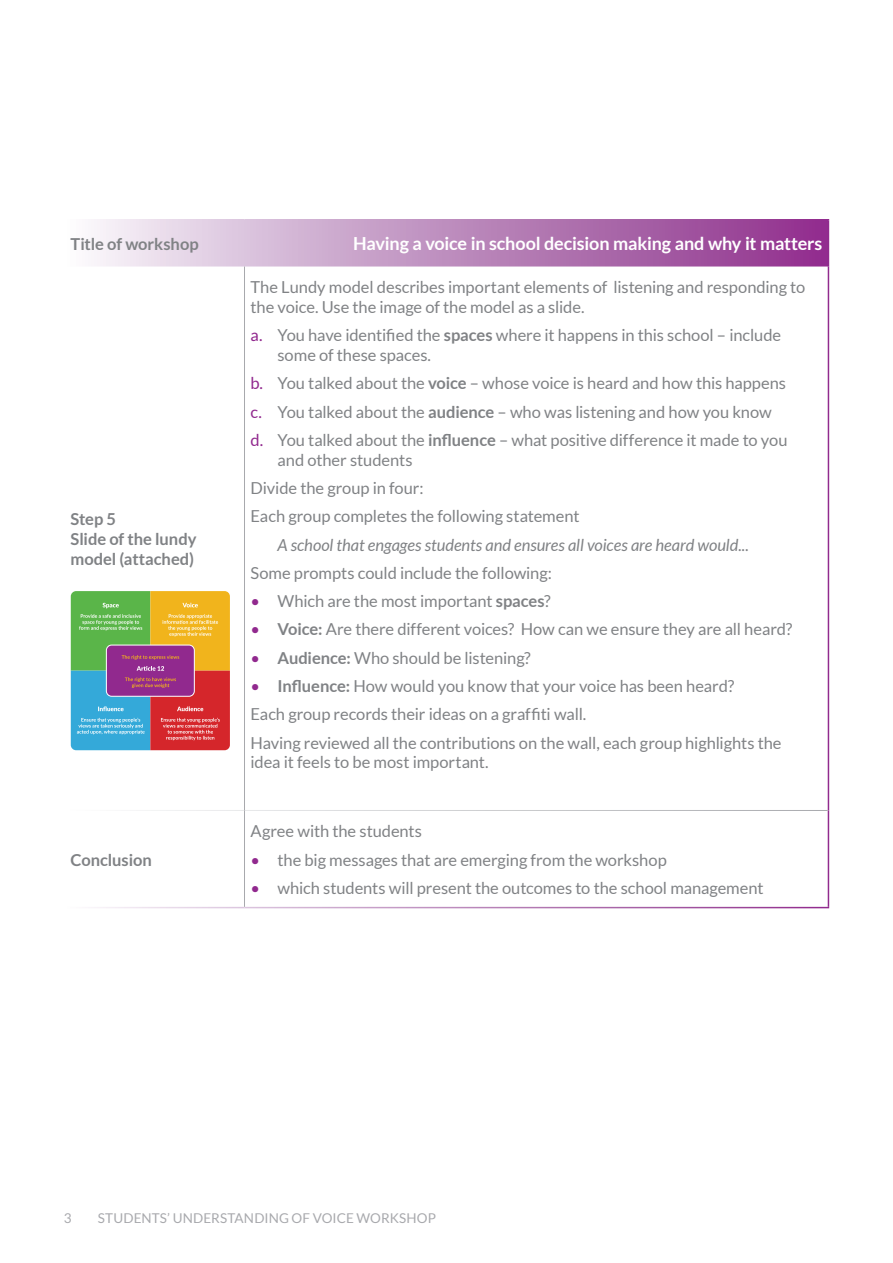
<style>
.page{position:relative;width:893px;height:1263px;background:#fff}
.page>*{position:absolute;margin:0;border:0;box-sizing:border-box;transform-origin:0 0}
.t1{font:700 18px "Lato";letter-spacing:-.01em;color:#fff}
.t2{font:16.5px/28.3px "Lato";letter-spacing:-.005em;color:#808285}
.t3{font:italic 16.5px "Lato";letter-spacing:-.005em;color:#808285}
.t4{font:700 16.5px/19.8px "Lato";letter-spacing:-.005em;color:#808285}
.t5{font:13.5px "Lato";letter-spacing:.01em;color:#a8a9ad}
.s1{color:#91298e}
.s2{font-weight:700}
</style>
<div class="page">
<svg style="left:94px;top:220px;width:734px;height:46px;background:#be8cbe"></svg>
<hr style="left:244px;top:266px;width:1px;height:544px;background:#a8a9ad">
<hr style="left:244px;top:810px;width:1px;height:97px;background:#a8a9ad">
<svg style="left:71px;top:591px;width:159px;height:159px;background:#9a856d"></svg>
<p class="t4" style="left:71px;top:234px;width:130px">Title of workshop</p>
<p class="t1" style="left:353px;top:233px;width:471px">Having a voice in school decision making and why it matters</p>
<p class="t4" style="left:71px;top:509px;width:128px">Step 5<br>Slide of the lundy model (attached)</p>
<p class="t4" style="left:70px;top:849px;width:83px">Conclusion</p>
<p class="t2" style="left:250px;top:277px;width:556px;line-height:19.8px">The Lundy model describes important elements of listening and responding to the voice. Use the image of the model as a slide.</p>
<p class="t2" style="left:277px;top:325px;width:505px;line-height:19.8px;text-indent:-27px"><span class="s1">a.</span> You have identified the <span class="s2">spaces</span> where it happens in this school – include some of these spaces.</p>
<p class="t2" style="left:250px;top:369px;width:538px"><span class="s1">b.</span> You talked about the <span class="s2">voice</span> – whose voice is heard and how this happens <span class="s1">c.</span> You talked about the <span class="s2">audience</span> – who was listening and how you know <span class="s1">d.</span> You talked about the <span class="s2">influence</span> – what positive difference it made to you</p>
<p class="t2" style="left:250px;top:445px;width:331px;text-indent:27px">and other students<br>Divide the group in four:<br>Each group completes the following statement</p>
<p class="t3" style="left:277px;top:535px;width:473px">A school that engages students and ensures all voices are heard would...</p>
<p class="t2" style="left:250px;top:559px;width:303px">Some prompts could include the following:</p>
<p class="t2" style="left:250px;top:587px;width:302px"><span class="s1">•</span> Which are the most important <span class="s2">spaces</span>?</p>
<p class="t2" style="left:250px;top:615px;width:543px"><span class="s1">•</span> <span class="s2">Voice:</span> Are there different voices? How can we ensure they are all heard?</p>
<p class="t2" style="left:250px;top:643px;width:282px"><span class="s1">•</span> <span class="s2">Audience:</span> Who should be listening?</p>
<p class="t2" style="left:250px;top:672px;width:533px"><span class="s1">•</span> <span class="s2">Influence:</span> How would you know that your voice has been heard?<br>Each group records their ideas on a graffiti wall.<br>Having reviewed all the contributions on the wall, each group highlights the</p>
<p class="t2" style="left:250px;top:748px;width:240px">idea it feels to be most important.</p>
<p class="t2" style="left:250px;top:817px;width:173px">Agree with the students</p>
<p class="t2" style="left:250px;top:845px;width:418px"><span class="s1">•</span> the big messages that are emerging from the workshop</p>
<p class="t2" style="left:250px;top:874px;width:515px"><span class="s1">•</span> which students will present the outcomes to the school management</p>
<p class="t5" style="left:64px;top:1211px;width:9px">3</p>
<p class="t5" style="left:98px;top:1211px;width:340px">STUDENTS’ UNDERSTANDING OF VOICE WORKSHOP</p>
</div>
